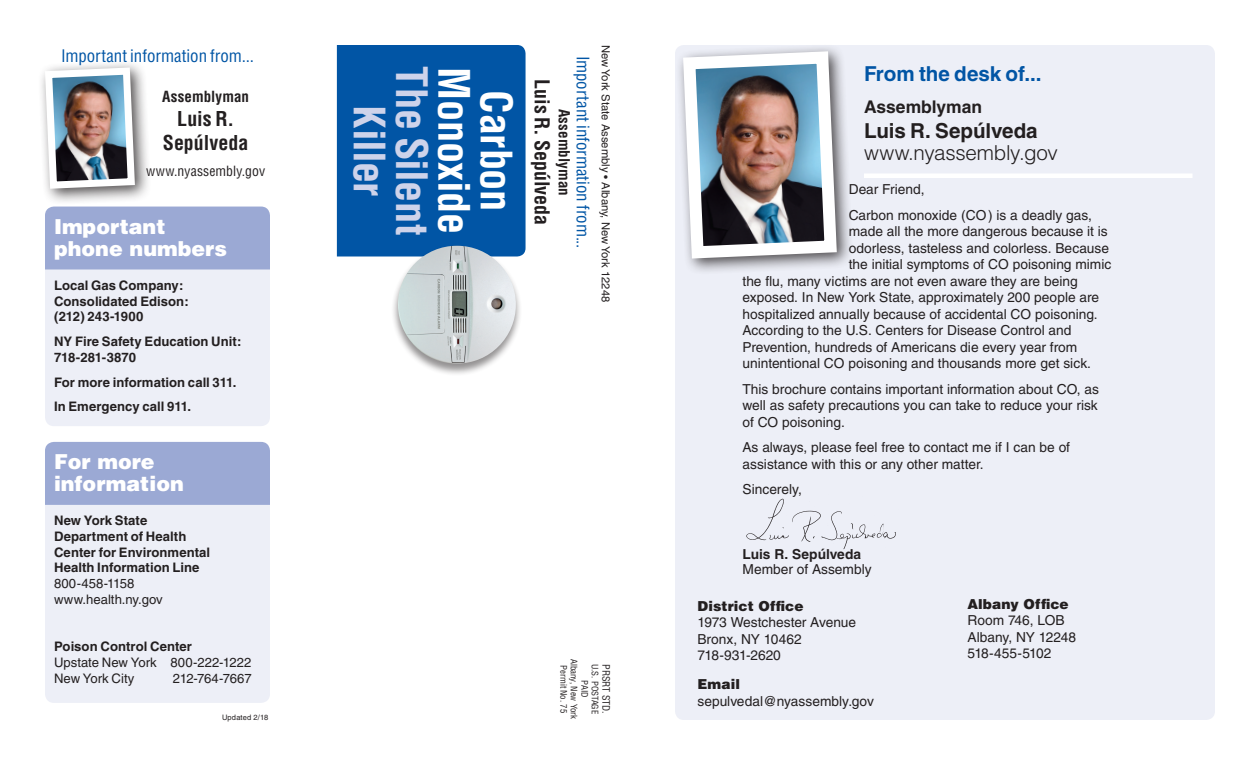
<style>
.page{position:relative;width:1260px;height:765px;background:#fff}
.page>*{position:absolute;margin:0;border:0;box-sizing:border-box;transform-origin:0 0}
.t1{font:700 condensed 42.25px "Helvetica";letter-spacing:-.01em;color:#ced3ea}
.t2{font:700 condensed 42.25px "Helvetica";letter-spacing:-.005em;color:#fff}
.t3{font:900 20.62px/22.5px "Helvetica";color:#fff}
.t4{font:300 20.62px "Helvetica";letter-spacing:-.015em;color:#231f20}
.t5{font:700 20.62px "Helvetica";letter-spacing:-.005em;color:#0155a5}
.t6{font:700 20.62px "Helvetica";letter-spacing:-.01em;color:#231f20}
.t7{font:700 condensed 20px/24px "Helvetica";color:#231f20;text-align:center}
.t8{font:700 17.5px "Helvetica";color:#231f20}
.t9{font:condensed 16.88px "Helvetica";color:#0155a5}
.t10{font:700 condensed 15px "Helvetica";letter-spacing:.005em;color:#231f20}
.t11{font:13.75px/16.5px "Helvetica";color:#231f20}
.t12{font:900 13.75px "Helvetica";letter-spacing:.005em;color:#231f20}
.t13{font:condensed 13.75px "Helvetica";letter-spacing:.005em;color:#231f20}
.t14{font:13.75px "Helvetica";letter-spacing:-.05em;color:#231f20}
.Phone_List{font:700 13.12px/15.8px "Helvetica";letter-spacing:.005em;color:#231f20}
.Phone_Number{font:13.12px/15.8px "Helvetica";letter-spacing:.005em;color:#231f20}
.Phone_Number-2{font:13.12px "Helvetica";letter-spacing:-.025em;color:#231f20}
.t15{font:11.25px "Helvetica";color:#231f20}
.t16{font:condensed 10px "Helvetica";color:#231f20}
.t17{font:condensed 8.75px "Helvetica";color:#231f20}
.t18{font:7.5px "Helvetica";letter-spacing:.025em;color:#231f20}
.s1{font-weight:700}
</style>
<div class="page">
<div style="left:45px;top:505px;width:225px;height:198px;background:#edeff7"></div>
<div style="left:675px;top:45px;width:540px;height:675px;background:#edeff7;border-radius:9px"></div>
<div style="left:337px;top:45px;width:189px;height:212px;background:#0155a5"></div>
<svg style="left:45px;top:207px;width:225px;height:219px;background:#d5dbed"></svg>
<div style="left:45px;top:442px;width:225px;height:63px;background:#9ba9d4"></div>
<div style="left:391px;top:244px;width:132px;height:132px;background:#231f20;opacity:.49"></div>
<img style="left:398px;top:246px;width:118px;height:118px;border-radius:59px">
<hr style="left:864px;top:174px;width:328px;height:4px;background:#fff">
<img style="left:746px;top:498px;width:150px;height:52px">
<div style="left:675px;top:44px;width:179px;height:231px;background:#231f20;opacity:.8"></div>
<img style="left:677px;top:45px;width:166px;height:220px">
<div style="left:37px;top:60px;width:115px;height:146px;background:#231f20;opacity:.8"></div>
<img style="left:41px;top:64px;width:98px;height:128px">
<p class="t9" style="left:61px;top:45px;width:194px">Important information from...</p>
<p class="t10" style="left:162px;top:87px;width:88px">Assemblyman</p>
<p class="t7" style="left:163px;top:107px;width:87px">Luis R.<br>Sepúlveda</p>
<p class="t13" style="left:146px;top:162px;width:121px">www.nyassembly.gov</p>
<p class="t3" style="left:54px;top:214px;width:175px">Important phone numbers</p>
<p class="Phone_List" style="left:54px;top:277px;width:136px">Local Gas Company:<br>Consolidated Edison: (212) 243-1900</p>
<p class="Phone_List" style="left:54px;top:333px;width:189px">NY Fire Safety Education Unit:<br>718-281-3870</p>
<p class="Phone_List" style="left:54px;top:374px;width:184px">For more information call 311.</p>
<p class="Phone_List" style="left:54px;top:399px;width:139px">In Emergency call 911.</p>
<p class="t3" style="left:54px;top:450px;width:131px">For more information</p>
<p class="Phone_List" style="left:54px;top:512px;width:158px">New York State<br>Department of Health<br>Center for Environmental<br>Health Information Line</p>
<p class="Phone_Number" style="left:54px;top:576px;width:82px">800-458-1158</p>
<p class="Phone_Number" style="left:54px;top:591px;width:110px">www.health.ny.gov</p>
<p class="Phone_List" style="left:54px;top:638px;width:140px">Poison Control Center</p>
<p class="Phone_Number" style="left:54px;top:654px;width:199px">Upstate New York 800-222-1222<br>New York City</p>
<p class="Phone_Number-2" style="left:173px;top:670px;width:80px">212-764-7667</p>
<p class="t18" style="left:222px;top:713px;width:48px">Updated 2/18</p>
<p class="t1" style="left:396px;top:105px;width:93px;rotate:90deg">Killer</p>
<p class="t1" style="left:438px;top:66px;width:171px;rotate:90deg">The Silent</p>
<p class="t2" style="left:480px;top:67px;width:169px;rotate:90deg">Monoxide</p>
<p class="t2" style="left:523px;top:90px;width:123px;rotate:90deg">Carbon</p>
<p class="t9" style="left:594px;top:56px;width:194px;rotate:90deg">Important information from...</p>
<p class="t7" style="left:554px;top:79px;width:148px;rotate:90deg">Luis R. Sepúlveda</p>
<p class="t10" style="left:574px;top:109px;width:88px;rotate:90deg">Assemblyman</p>
<p class="t15" style="left:612px;top:45px;width:259px;rotate:90deg">New York State Assembly • Albany, New York 12248</p>
<p class="t17" style="left:580px;top:659px;width:62px;rotate:90deg">Albany, New York</p>
<p class="t17" style="left:601px;top:664px;width:52px;rotate:90deg">U.S. POSTAGE</p>
<p class="t16" style="left:612px;top:664px;width:51px;rotate:90deg">PRSRT STD.</p>
<p class="t17" style="left:569px;top:665px;width:49px;rotate:90deg">Permit No. 75</p>
<p class="t17" style="left:590px;top:680px;width:19px;rotate:90deg">PAID</p>
<p class="t5" style="left:864px;top:61px;width:179px">From the desk of...</p>
<p class="t8" style="left:864px;top:96px;width:120px">Assemblyman</p>
<p class="t6" style="left:864px;top:118px;width:175px">Luis R. Sepúlveda</p>
<p class="t4" style="left:864px;top:140px;width:195px">www.nyassembly.gov</p>
<p class="t11" style="left:849px;top:181px;width:77px">Dear Friend,</p>
<p class="t11" style="left:849px;top:207px;width:245px">Carbon monoxide (CO) is a deadly gas,</p>
<p class="t11" style="left:849px;top:223px;width:261px">made all the more dangerous because it is</p>
<p class="t11" style="left:849px;top:240px;width:262px">odorless, tasteless and colorless. Because</p>
<p class="t11" style="left:849px;top:256px;width:264px">the initial symptoms of CO poisoning mimic</p>
<p class="t11" style="left:742px;top:273px;width:337px">the flu, many victims are not even aware they are being</p>
<p class="t11" style="left:742px;top:289px;width:358px">exposed. In New York State, approximately 200 people are</p>
<p class="t11" style="left:742px;top:306px;width:357px">hospitalized annually because of accidental CO poisoning.</p>
<p class="t11" style="left:742px;top:322px;width:331px">According to the U.S. Centers for Disease Control and</p>
<p class="t11" style="left:742px;top:339px;width:336px">Prevention, hundreds of Americans die every year from</p>
<p class="t11" style="left:742px;top:355px;width:350px">unintentional CO poisoning and thousands more get sick.</p>
<p class="t11" style="left:742px;top:381px;width:358px;text-align:justify">This brochure contains important information about CO, as well as safety precautions you can take to reduce your risk of CO poisoning.</p>
<p class="t11" style="left:742px;top:439px;width:329px">As always, please feel free to contact me if I can be of assistance with this or any other matter.</p>
<p class="t11" style="left:742px;top:481px;width:61px">Sincerely,</p>
<p class="t11" style="left:742px;top:546px;width:131px;line-height:15px"><span class="s1">Luis R. Sepúlveda<br></span>Member of Assembly</p>
<p class="t12" style="left:698px;top:597px;width:108px">District Office</p>
<p class="t11" style="left:698px;top:614px;width:160px">1973 Westchester Avenue</p>
<p class="t11" style="left:698px;top:631px;width:106px">Bronx, NY 10462</p>
<p class="t11" style="left:698px;top:647px;width:85px">718-931-2620</p>
<p class="t12" style="left:698px;top:675px;width:44px">Email</p>
<p class="t11" style="left:698px;top:692px;width:178px">sepulvedal@nyassembly.gov</p>
<p class="t12" style="left:968px;top:595px;width:103px">Albany Office</p>
<p class="t11" style="left:968px;top:612px;width:99px">Room 746, LOB</p>
<p class="t11" style="left:968px;top:629px;width:110px">Albany, NY 12248</p>
<p class="t14" style="left:968px;top:645px;width:86px">518-455-5102</p>
</div>
